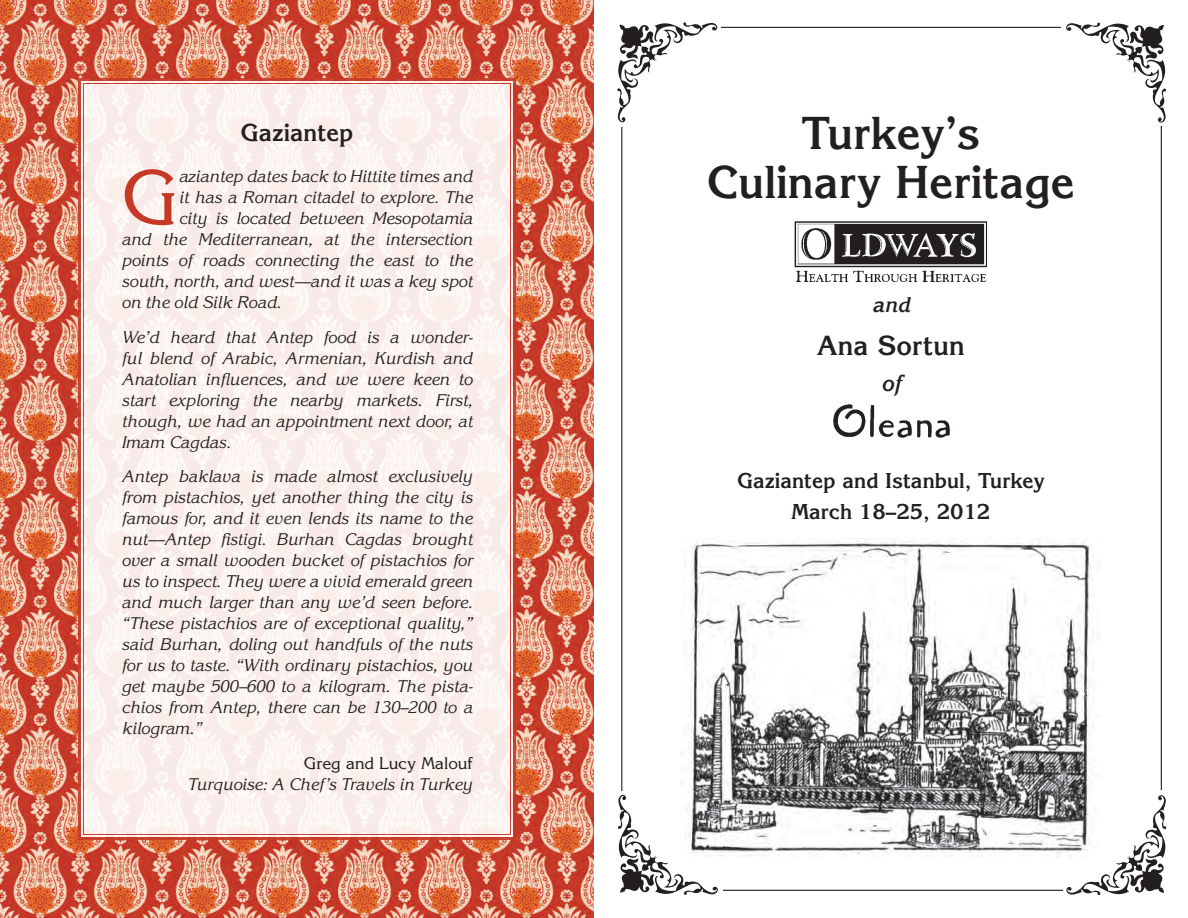
<style>
.page{position:relative;width:1188px;height:918px;background:#fff}
.page>*{position:absolute;margin:0;border:0;box-sizing:border-box;transform-origin:0 0}
.Paragraph_drop_cap{font:75.3px "Korinna";color:#c63927}
.t1{font:700 45px/49.5px "Korinna";color:#231f20;text-align:center}
.t2{font:700 27px "Korinna";color:#231f20}
.title_16{font:700 24px "Korinna";color:#231f20}
.t3{font:italic 700 22.5px "Korinna";color:#231f20}
.t4{font:700 21px "Korinna";color:#231f20}
.t5{font:italic 700 21px "Korinna";color:#231f20}
.paragraph{font:italic 16.5px/21px "Korinna";color:#231f20;text-align:justify}
.Paragraph_drop_cap-2{font:italic 16.5px "Korinna";color:#231f20}
.t6{font:16.5px "Korinna";color:#231f20}
</style>
<div class="page">
<svg style="left:617px;top:22px;width:100px;height:101px"></svg>
<svg style="left:1066px;top:795px;width:101px;height:100px"></svg>
<svg style="left:618px;top:795px;width:100px;height:100px"></svg>
<svg style="left:1066px;top:22px;width:100px;height:101px"></svg>
<img style="left:681px;top:538px;width:419px;height:319px">
<img style="left:794px;top:221px;width:193px;height:61px">
<img style="left:833px;top:404px;width:117px;height:34px">
<img style="left:0;top:0;width:594px;height:918px">
<svg style="left:76px;top:76px;width:442px;height:766px"></svg>
<p class="title_16" style="left:241px;top:117px;width:114px">Gaziantep</p>
<p class="Paragraph_drop_cap" style="left:122px;top:150px;width:59px">G</p>
<p class="Paragraph_drop_cap-2" style="left:179px;top:167px;width:295px">aziantep dates back to Hittite times and</p>
<p class="Paragraph_drop_cap-2" style="left:179px;top:188px;width:295px">it has a Roman citadel to explore. The</p>
<p class="Paragraph_drop_cap-2" style="left:179px;top:209px;width:295px">city is located between Mesopotamia</p>
<p class="Paragraph_drop_cap-2" style="left:122px;top:230px;width:353px">and the Mediterranean, at the intersection</p>
<p class="Paragraph_drop_cap-2" style="left:122px;top:251px;width:353px">points of roads connecting the east to the</p>
<p class="Paragraph_drop_cap-2" style="left:122px;top:272px;width:352px">south, north, and west—and it was a key spot</p>
<p class="Paragraph_drop_cap-2" style="left:122px;top:293px;width:161px">on the old Silk Road.</p>
<p class="paragraph" style="left:122px;top:326px;width:353px">We’d heard that Antep food is a wonder&shy;ful blend of Arabic, Armenian, Kurdish and Anatolian influences, and we were keen to start exploring the nearby markets. First, though, we had an appointment next door, at Imam Cagdas.</p>
<p class="paragraph" style="left:122px;top:466px;width:353px">Antep baklava is made almost exclusively from pistachios, yet another thing the city is famous for, and it even lends its name to the nut—Antep fistigi. Burhan Cagdas brought over a small wooden bucket of pistachios for us to inspect. They were a vivid emerald green and much larger than any we’d seen before. “These pistachios are of exceptional quality,” said Burhan, doling out handfuls of the nuts for us to taste. “With ordinary pistachios, you get maybe 500–600 to a kilogram. The pista&shy;chios from Antep, there can be 130–200 to a kilogram.”</p>
<p class="t6" style="left:304px;top:752px;width:170px">Greg and Lucy Malouf</p>
<p class="paragraph" style="left:188px;top:773px;width:286px">Turquoise: A Chef’s Travels in Turkey</p>
<p class="t1" style="left:707px;top:107px;width:370px">Turkey’s<br>Culinary Heritage</p>
<p class="t5" style="left:872px;top:292px;width:40px">and</p>
<p class="t2" style="left:817px;top:329px;width:149px">Ana Sortun</p>
<p class="t3" style="left:881px;top:370px;width:21px">of</p>
<p class="t4" style="left:737px;top:467px;width:309px">Gaziantep and Istanbul, Turkey</p>
<p class="t4" style="left:792px;top:499px;width:200px">March 18–25, 2012</p>
</div>
